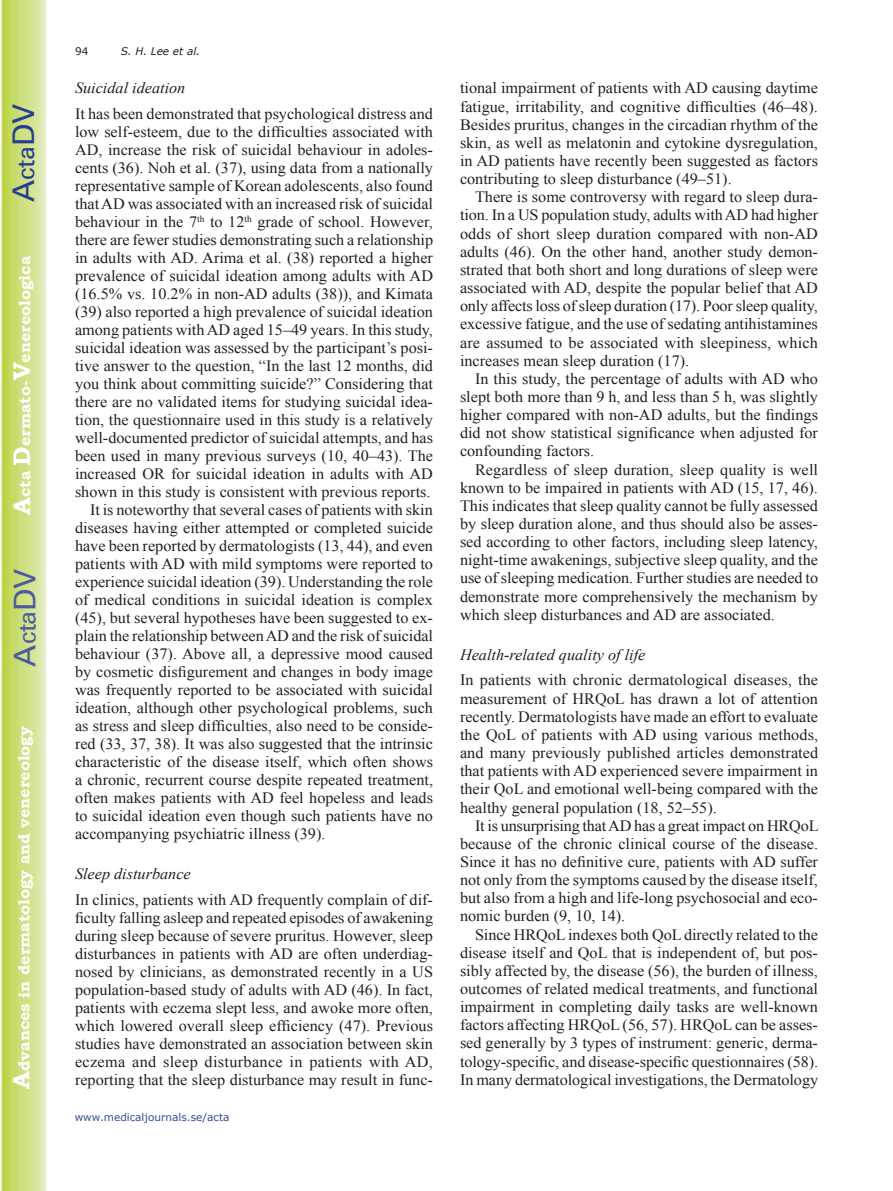
<style>
.page{position:relative;width:893px;height:1191px;background:#fff}
.page>*{position:absolute;margin:0;border:0;box-sizing:border-box;transform-origin:0 0}
.t1{font:30px "Univers";color:#4d5a9e}
.t2{font:30px "Univers";color:#253f8e}
.t3{font:15.75px/18.1px "Times New Roman";color:#231f20;text-align:justify}
.t4{font:700 15.75px "Bookman Old Style";color:#fff}
.t5{font:italic 15.75px "Times New Roman";color:#231f20}
.t6{font:10.5px "Verdana";color:#324f95}
.t7{font:italic 10.5px "Verdana";color:#231f20}
.t8{font:10.5px "Verdana";color:#231f20}
.s1{font-size:24px}
</style>
<div class="page">
<svg style="left:1px;top:0;width:45px;height:1191px;background:#cfe084"></svg>
<h1 class="t2" style="left:6px;top:202px;width:100px;rotate:-90deg">A<span class="s1">cta</span>DV</h1>
<p class="t4" style="left:15px;top:515px;width:260px;rotate:-90deg"><span class="s1">A</span>cta <span class="s1">D</span>ermato-<span class="s1">V</span>enereologica</p>
<h1 class="t1" style="left:7px;top:666px;width:100px;rotate:-90deg">A<span class="s1">cta</span>DV</h1>
<p class="t4" style="left:15px;top:1088px;width:364px;rotate:-90deg"><span class="s1">A</span>dvances in dermatology and venereology</p>
<p class="t8" style="left:75px;top:44px;width:15px">94</p>
<p class="t7" style="left:121px;top:44px;width:81px">S. H. Lee et al.</p>
<p class="t5" style="left:75px;top:77px;width:112px">Suicidal ideation</p>
<p class="t3" style="left:75px;top:104px;width:360px">It has been demonstrated that psychological distress and</p>
<p class="t3" style="left:75px;top:122px;width:360px">low self-esteem, due to the difficulties associated with</p>
<p class="t3" style="left:75px;top:140px;width:359px">AD, increase the risk of suicidal behaviour in adoles-</p>
<p class="t3" style="left:75px;top:158px;width:359px">cents (36). Noh et al. (37), using data from a nationally</p>
<p class="t3" style="left:75px;top:176px;width:360px">representative sample of Korean adolescents, also found</p>
<p class="t3" style="left:75px;top:194px;width:360px">that AD was associated with an increased risk of suicidal</p>
<p class="t3" style="left:75px;top:212px;width:359px">behaviour in the 7<sup>th</sup> to 12<sup>th</sup> grade of school. However,</p>
<p class="t3" style="left:75px;top:230px;width:360px">there are fewer studies demonstrating such a relationship</p>
<p class="t3" style="left:75px;top:248px;width:359px">in adults with AD. Arima et al. (38) reported a higher</p>
<p class="t3" style="left:75px;top:266px;width:360px">prevalence of suicidal ideation among adults with AD</p>
<p class="t3" style="left:75px;top:284px;width:359px">(16.5% vs. 10.2% in non-AD adults (38)), and Kimata</p>
<p class="t3" style="left:75px;top:302px;width:360px">(39) also reported a high prevalence of suicidal ideation</p>
<p class="t3" style="left:75px;top:320px;width:359px">among patients with AD aged 15–49 years. In this study,</p>
<p class="t3" style="left:75px;top:338px;width:359px">suicidal ideation was assessed by the participant’s posi-</p>
<p class="t3" style="left:75px;top:356px;width:359px">tive answer to the question, “In the last 12 months, did</p>
<p class="t3" style="left:75px;top:374px;width:360px">you think about committing suicide?” Considering that</p>
<p class="t3" style="left:75px;top:392px;width:359px">there are no validated items for studying suicidal idea-</p>
<p class="t3" style="left:75px;top:410px;width:360px">tion, the questionnaire used in this study is a relatively</p>
<p class="t3" style="left:75px;top:428px;width:360px">well-documented predictor of suicidal attempts, and has</p>
<p class="t3" style="left:75px;top:446px;width:359px">been used in many previous surveys (10, 40–43). The</p>
<p class="t3" style="left:75px;top:464px;width:359px">increased OR for suicidal ideation in adults with AD</p>
<p class="t3" style="left:75px;top:482px;width:357px">shown in this study is consistent with previous reports.</p>
<p class="t3" style="left:90px;top:500px;width:344px">It is noteworthy that several cases of patients with skin</p>
<p class="t3" style="left:75px;top:518px;width:360px">diseases having either attempted or completed suicide</p>
<p class="t3" style="left:75px;top:536px;width:359px">have been reported by dermatologists (13, 44), and even</p>
<p class="t3" style="left:75px;top:554px;width:359px">patients with AD with mild symptoms were reported to</p>
<p class="t3" style="left:75px;top:572px;width:360px">experience suicidal ideation (39). Understanding the role</p>
<p class="t3" style="left:75px;top:590px;width:359px">of medical conditions in suicidal ideation is complex</p>
<p class="t3" style="left:75px;top:608px;width:359px">(45), but several hypotheses have been suggested to ex-</p>
<p class="t3" style="left:75px;top:626px;width:359px">plain the relationship between AD and the risk of suicidal</p>
<p class="t3" style="left:75px;top:644px;width:359px">behaviour (37). Above all, a depressive mood caused</p>
<p class="t3" style="left:75px;top:662px;width:359px">by cosmetic disfigurement and changes in body image</p>
<p class="t3" style="left:75px;top:680px;width:359px">was frequently reported to be associated with suicidal</p>
<p class="t3" style="left:75px;top:698px;width:359px">ideation, although other psychological problems, such</p>
<p class="t3" style="left:75px;top:716px;width:359px">as stress and sleep difficulties, also need to be conside-</p>
<p class="t3" style="left:75px;top:734px;width:359px">red (33, 37, 38). It was also suggested that the intrinsic</p>
<p class="t3" style="left:75px;top:752px;width:359px">characteristic of the disease itself, which often shows</p>
<p class="t3" style="left:75px;top:770px;width:360px">a chronic, recurrent course despite repeated treatment,</p>
<p class="t3" style="left:75px;top:788px;width:359px">often makes patients with AD feel hopeless and leads</p>
<p class="t3" style="left:75px;top:806px;width:360px">to suicidal ideation even though such patients have no</p>
<p class="t3" style="left:75px;top:824px;width:252px">accompanying psychiatric illness (39).</p>
<p class="t5" style="left:75px;top:863px;width:117px">Sleep disturbance</p>
<p class="t3" style="left:75px;top:890px;width:360px">In clinics, patients with AD frequently complain of dif&shy;ficulty falling asleep and repeated episodes of awakening during sleep because of severe pruritus. However, sleep disturbances in patients with AD are often underdiag&shy;nosed by clinicians, as demonstrated recently in a US population-based study of adults with AD (46). In fact, patients with eczema slept less, and awoke more often, which lowered overall sleep efficiency (47). Previous studies have demonstrated an association between skin eczema and sleep disturbance in patients with AD, reporting that the sleep disturbance may result in func-</p>
<p class="t6" style="left:75px;top:1109px;width:156px">www.medicaljournals.se/acta</p>
<p class="t3" style="left:460px;top:79px;width:360px">tional impairment of patients with AD causing daytime fatigue, irritability, and cognitive difficulties (46–48).<br>Besides pruritus, changes in the circadian rhythm of the skin, as well as melatonin and cytokine dysregulation, in AD patients have recently been suggested as factors contributing to sleep disturbance (49–51).</p>
<p class="t3" style="left:460px;top:188px;width:360px;text-indent:15px">There is some controversy with regard to sleep dura&shy;tion. In a US population study, adults with AD had higher odds of short sleep duration compared with non-AD adults (46). On the other hand, another study demon&shy;strated that both short and long durations of sleep were associated with AD, despite the popular belief that AD only affects loss of sleep duration (17). Poor sleep quality, excessive fatigue, and the use of sedating antihistamines are assumed to be associated with sleepiness, which increases mean sleep duration (17).</p>
<p class="t3" style="left:460px;top:369px;width:359px;text-indent:15px">In this study, the percentage of adults with AD who slept both more than 9 h, and less than 5 h, was slightly higher compared with non-AD adults, but the findings did not show statistical significance when adjusted for confounding factors.</p>
<p class="t3" style="left:460px;top:460px;width:360px;text-indent:15px">Regardless of sleep duration, sleep quality is well known to be impaired in patients with AD (15, 17, 46).<br>This indicates that sleep quality cannot be fully assessed by sleep duration alone, and thus should also be asses&shy;sed according to other factors, including sleep latency, night-time awakenings, subjective sleep quality, and the use of sleeping medication. Further studies are needed to demonstrate more comprehensively the mechanism by which sleep disturbances and AD are associated.</p>
<p class="t5" style="left:460px;top:643px;width:187px">Health-related quality of life</p>
<p class="t3" style="left:460px;top:671px;width:360px">In patients with chronic dermatological diseases, the measurement of HRQoL has drawn a lot of attention recently. Dermatologists have made an effort to evaluate the QoL of patients with AD using various methods, and many previously published articles demonstrated that patients with AD experienced severe impairment in their QoL and emotional well-being compared with the healthy general population (18, 52–55).</p>
<p class="t3" style="left:460px;top:816px;width:360px;text-indent:15px">It is unsurprising that AD has a great impact on HRQoL because of the chronic clinical course of the disease.<br>Since it has no definitive cure, patients with AD suffer not only from the symptoms caused by the disease itself, but also from a high and life-long psychosocial and eco&shy;nomic burden (9, 10, 14).</p>
<p class="t3" style="left:460px;top:925px;width:360px;text-indent:15px">Since HRQoL indexes both QoL directly related to the disease itself and QoL that is independent of, but pos&shy;sibly affected by, the disease (56), the burden of illness, outcomes of related medical treatments, and functional impairment in completing daily tasks are well-known factors affecting HRQoL (56, 57). HRQoL can be asses&shy;sed generally by 3 types of instrument: generic, derma&shy;tology-specific, and disease-specific questionnaires (58).<br>In many dermatological investigations, the Dermatology</p>
</div>
